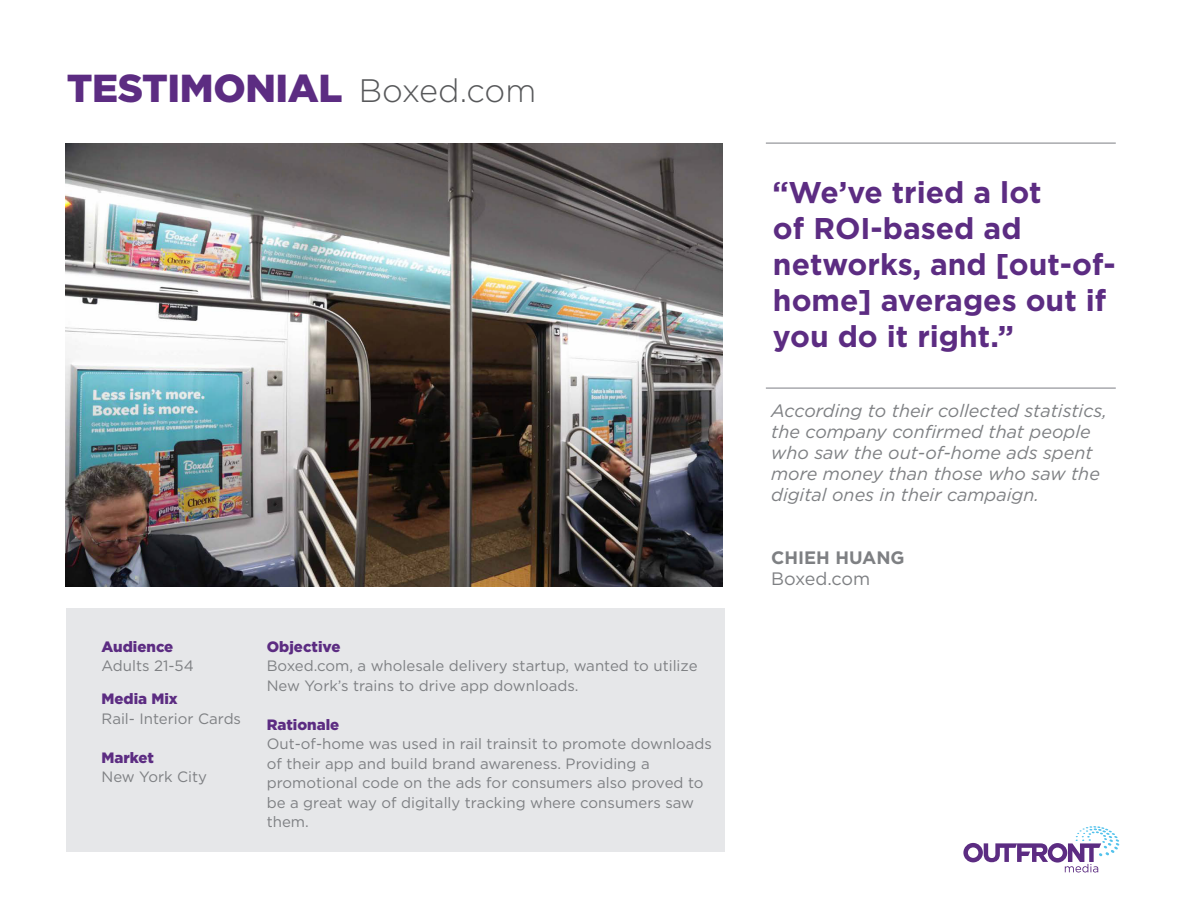
<style>
.page{position:relative;width:1188px;height:918px;background:#fff}
.page>*{position:absolute;margin:0;border:0;box-sizing:border-box;transform-origin:0 0}
.t1{font:900 39px "Gotham";letter-spacing:-.01em;color:#5c2c82}
.t2{font:700 30px/36px "Gotham";color:#5c2c82}
.t3{font:italic 18px/21px "Gotham";color:#7e8083}
.t4{font:700 18px "Gotham";color:#7e8083}
.t5{font:18px "Gotham";letter-spacing:-.01em;color:#7e8083}
.t6{font:15px/19.5px "Gotham";color:#7e8083}
.t7{font:900 15px "Gotham";color:#5c2c82}
.s1{font-weight:300;font-size:32.55px;color:#57585a}
</style>
<div class="page">
<div style="left:66px;top:608px;width:658px;height:244px;background:#e6e7e9"></div>
<hr style="left:766px;top:142px;width:350px;height:2px;background:#a8a9ad">
<hr style="left:766px;top:387px;width:350px;height:2px;background:#a8a9ad">
<svg style="left:963px;top:826px;width:157px;height:47px"></svg>
<img style="left:65px;top:144px;width:658px;height:443px">
<p class="t1" style="left:67px;top:61px;width:471px">TESTIMONIAL <span class="s1">Boxed.com</span></p>
<p class="t7" style="left:102px;top:636px;width:73px">Audience</p>
<p class="t6" style="left:102px;top:656px;width:94px">Adults 21-54</p>
<p class="t7" style="left:102px;top:689px;width:78px">Media Mix</p>
<p class="t6" style="left:102px;top:708px;width:141px">Rail- Interior Cards</p>
<p class="t7" style="left:102px;top:747px;width:54px">Market</p>
<p class="t6" style="left:102px;top:767px;width:107px">New York City</p>
<p class="t7" style="left:267px;top:636px;width:75px">Objective</p>
<p class="t6" style="left:267px;top:656px;width:432px">Boxed.com, a wholesale delivery startup, wanted to utilize<br>New York’s trains to drive app downloads.</p>
<p class="t7" style="left:267px;top:714px;width:74px">Rationale</p>
<p class="t6" style="left:267px;top:734px;width:447px">Out-of-home was used in rail trainsit to promote downloads of their app and build brand awareness. Providing a promotional code on the ads for consumers also proved to be a great way of digitally tracking where consumers saw them.</p>
<p class="t2" style="left:772px;top:174px;width:345px">“We’ve tried a lot<br>of ROI-based ad networks, and [out-of&shy;home] averages out if you do it right.”</p>
<p class="t3" style="left:771px;top:400px;width:337px">According to their collected statistics, the company confirmed that people who saw the out-of-home ads spent more money than those who saw the digital ones in their campaign.</p>
<p class="t4" style="left:771px;top:546px;width:135px">CHIEH HUANG</p>
<p class="t5" style="left:771px;top:567px;width:101px">Boxed.com</p>
</div>
